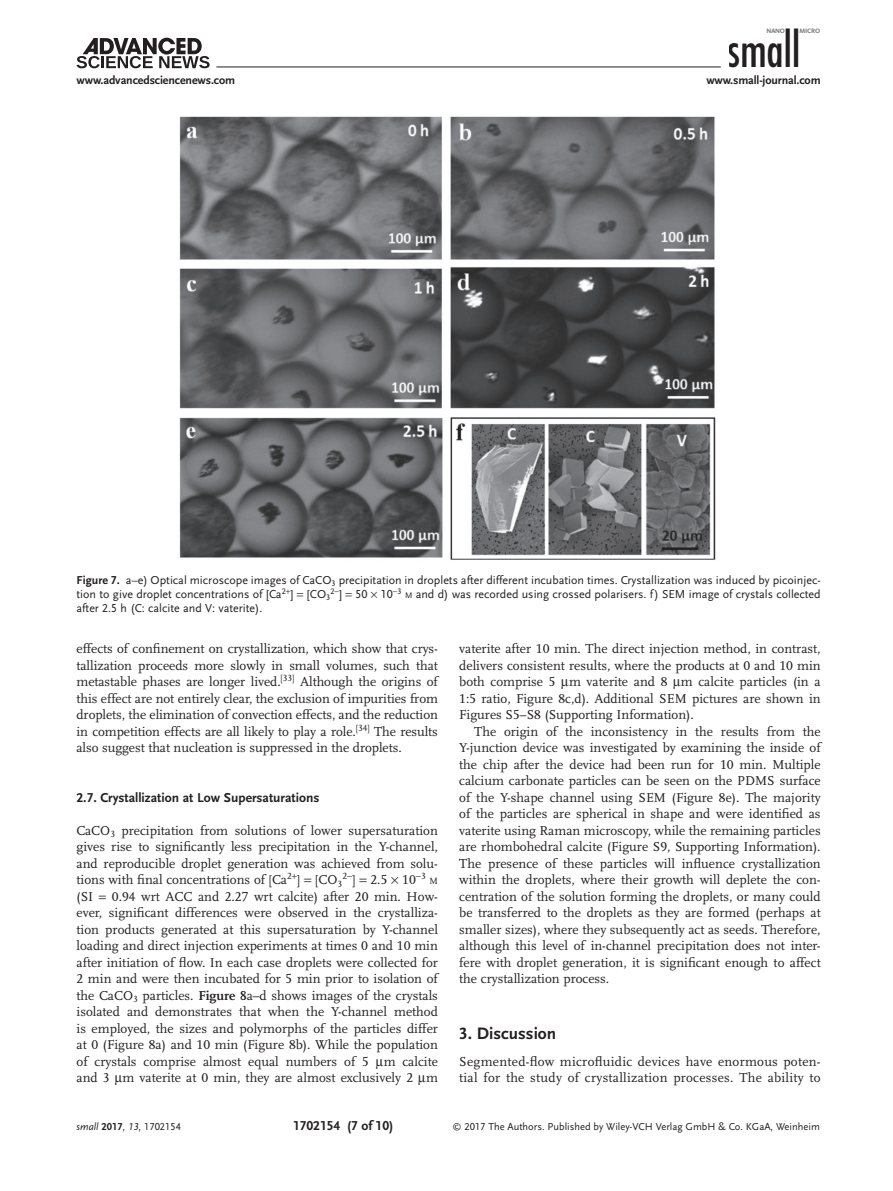
<style>
.page{position:relative;width:893px;height:1191px;background:#fff}
.page>*{position:absolute;margin:0;border:0;box-sizing:border-box;transform-origin:0 0}
.t1{font:500 condensed 46.35px "Futura";letter-spacing:-.015em;color:#231f20;scale:.95 1}
.t2{font:700 17.25px "Scala Sans LF";color:#231f20}
.t3{font:13.5px/16.5px "Scala LF";color:#231f20;text-align:justify}
.t4{font:13.5px/16.5px "Scala LF";letter-spacing:.02em;color:#231f20}
.t5{font:700 13.5px "Scala Sans LF";color:#231f20}
.t6{font:12px/14.2px "Scala Sans LF";color:#231f20;text-align:justify}
.t7{font:700 12px "Scala Sans LF";letter-spacing:-.01em;color:#231f20}
.t8{font:10.5px "Scala Sans LF";color:#231f20}
.t9{font:9.45px "Scala LF";color:#231f20}
.t10{font:700 6.6px "Kievit OT";letter-spacing:-.035em;color:#76787b}
.s1{font-weight:700}
.s2{font-size:8.4px}
.s3{font-style:italic}
.s4{font-size:9px}
</style>
<div class="page">
<svg style="left:77px;top:38px;width:133px;height:30px"></svg>
<hr style="left:216px;top:67px;width:505px;height:1px;background:#231f20">
<img style="left:179px;top:116px;width:537px;height:444px">
<h1 class="t1" style="left:728px;top:20px;width:78px">small</h1>
<p class="t10" style="left:766px;top:27px;width:20px">NANO</p>
<p class="t10" style="left:799px;top:27px;width:22px">MICRO</p>
<p class="t7" style="left:77px;top:73px;width:160px">www.advancedsciencenews.com</p>
<p class="t7" style="left:706px;top:73px;width:116px">www.small-journal.com</p>
<p class="t6" style="left:77px;top:573px;width:746px"><span class="s1">Figure 7.</span> a–e) Optical microscope images of CaCO<sub>3</sub> precipitation in droplets after different incubation times. Crystallization was induced by picoinjec&shy;tion to give droplet concentrations of [Ca<sup>2</sup> ] [CO<sub>3</sub><sup>2</sup>−] 50 10−<sup>3</sup> <span class="s2">m</span> and d) was recorded using crossed polarisers. f) SEM image of crystals collected after 2.5 h (C: calcite and V: vaterite).</p>
<p class="t3" style="left:77px;top:640px;width:363px">effects of confinement on crystallization, which show that crys&shy;tallization proceeds more slowly in small volumes, such that metastable phases are longer lived.<sup>[33]</sup> Although the origins of this effect are not entirely clear, the exclusion of impurities from droplets, the elimination of convection effects, and the reduction in competition effects are all likely to play a role.<sup>[34]</sup> The results also suggest that nucleation is suppressed in the droplets.</p>
<p class="t5" style="left:77px;top:790px;width:244px">2.7. Crystallization at Low Supersaturations</p>
<p class="t3" style="left:77px;top:822px;width:363px">CaCO<sub>3</sub> precipitation from solutions of lower supersaturation gives rise to significantly less precipitation in the Y-channel, and reproducible droplet generation was achieved from solu&shy;tions with final concentrations of [Ca<sup>2</sup> ] [CO<sub>3</sub><sup>2</sup>−] 2.5 10−<sup>3</sup></p>
<p class="t9" style="left:429px;top:876px;width:10px">m</p>
<p class="t3" style="left:77px;top:888px;width:363px;text-indent:35px">0.94 wrt ACC and 2.27 wrt calcite) after 20 min. How&shy;ever, significant differences were observed in the crystalliza&shy;tion products generated at this supersaturation by Y-channel loading and direct injection experiments at times 0 and 10 min after initiation of flow. In each case droplets were collected for 2 min and were then incubated for 5 min prior to isolation of the CaCO<sub>3</sub> particles. <span class="s1">Figure 8</span>a–d shows images of the crystals isolated and demonstrates that when the Y-channel method is employed, the sizes and polymorphs of the particles differ at 0 (Figure 8a) and 10 min (Figure 8b). While the population of crystals comprise almost equal numbers of 5 m calcite and 3 m vaterite at 0 min, they are almost exclusively 2 m</p>
<p class="t3" style="left:77px;top:888px;width:18px">(SI</p>
<p class="t3" style="left:459px;top:640px;width:363px">vaterite after 10 min. The direct injection method, in contrast, delivers consistent results, where the products at 0 and 10 min both comprise 5 m vaterite and 8 m calcite particles (in a 1:5 ratio, Figure 8c,d). Additional SEM pictures are shown in Figures S5–S8 (Supporting Information).</p>
<p class="t3" style="left:459px;top:723px;width:363px;text-indent:15px">The origin of the inconsistency in the results from the Y-junction device was investigated by examining the inside of the chip after the device had been run for 10 min. Multiple calcium carbonate particles can be seen on the PDMS surface of the Y-shape channel using SEM (Figure 8e). The majority of the particles are spherical in shape and were identified as vaterite using Raman microscopy, while the remaining particles are rhombohedral calcite (Figure S9, Supporting Information).<br>The presence of these particles will influence crystallization within the droplets, where their growth will deplete the con&shy;centration of the solution forming the droplets, or many could be transferred to the droplets as they are formed (perhaps at smaller sizes), where they subsequently act as seeds. Therefore, although this level of in-channel precipitation does not inter&shy;fere with droplet generation, it is significant enough to affect the crystallization process.</p>
<p class="t2" style="left:459px;top:1023px;width:98px">3. Discussion</p>
<p class="t4" style="left:459px;top:1053px;width:363px">Segmented-flow microfluidic devices have enormous poten&shy;tial for the study of crystallization processes. The ability to</p>
<p class="t8" style="left:77px;top:1121px;width:106px"><span class="s3">small</span> <span class="s1">2017</span>, <span class="s3">13</span>, 1702154</p>
<p class="t5" style="left:293px;top:1118px;width:102px">1702154 (7 of 10)</p>
<p class="t8" style="left:452px;top:1121px;width:369px"><span class="s4">©</span> 2017 The Authors. Published by Wiley-VCH Verlag GmbH &amp; Co. KGaA, Weinheim</p>
</div>
